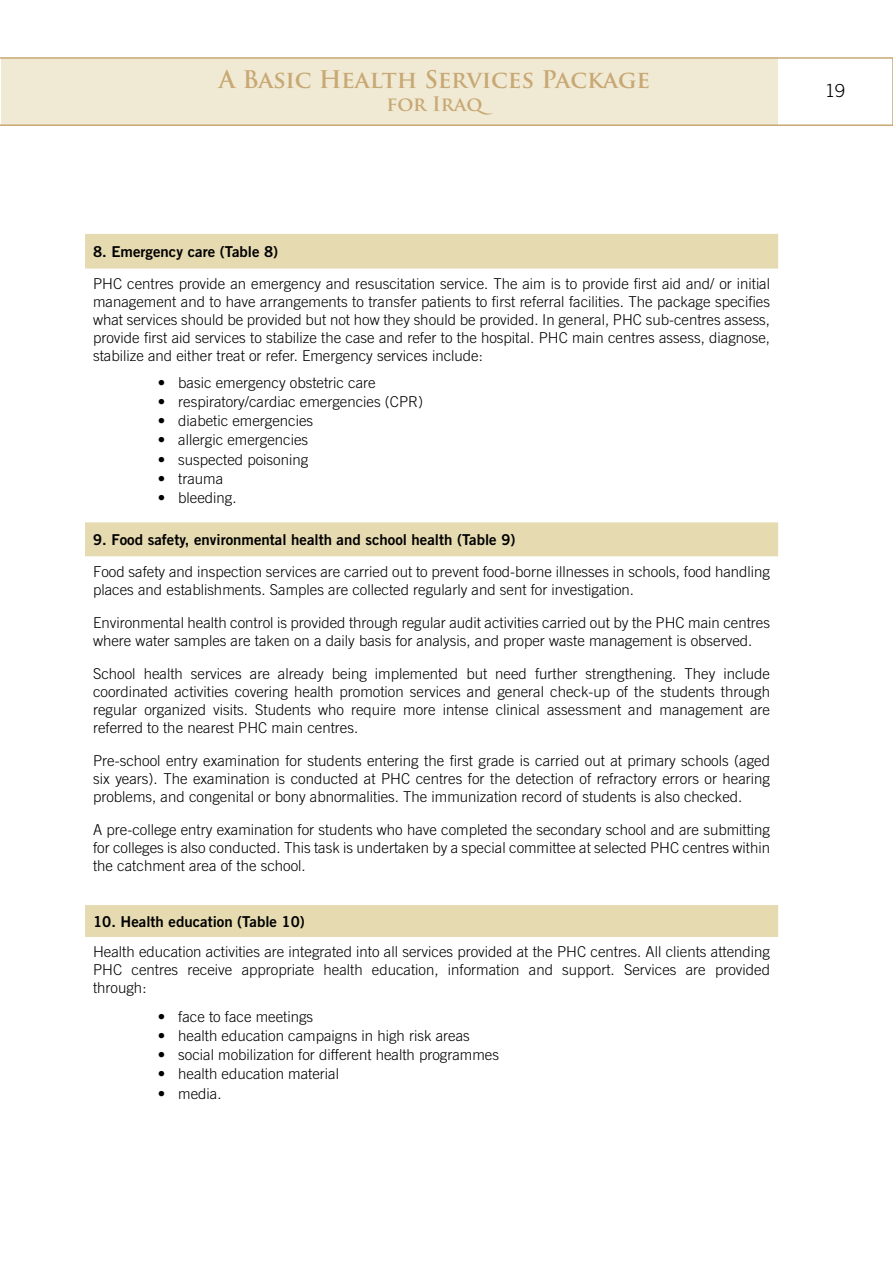
<style>
.page{position:relative;width:893px;height:1263px;background:#fff}
.page>*{position:absolute;margin:0;border:0;box-sizing:border-box;transform-origin:0 0}
.t1{font:700 23.7px "Trajan Pro";letter-spacing:-.01em;color:#c8a874}
.t2{font:700 19.5px "Trajan Pro";color:#c8a874}
.t3{font:300 18px "Trade Gothic";color:#000}
.t4{font:300 15px/18px "Trade Gothic";color:#000;text-align:justify}
.t5{font:15px "Trade Gothic Bold Two";color:#000}
</style>
<div class="page">
<svg style="left:0;top:57px;width:893px;height:69px;background:#f0e9d5"></svg>
<svg style="left:85px;top:234px;width:693px;height:703px"></svg>
<h1 class="t1" style="left:219px;top:65px;width:433px">A Basic Health Services Package</h1>
<h2 class="t2" style="left:386px;top:92px;width:108px">for Iraq</h2>
<p class="t5" style="left:93px;top:243px;width:187px">8. Emergency care (Table 8)</p>
<p class="t4" style="left:93px;top:274px;width:678px">PHC centres provide an emergency and resuscitation service. The aim is to provide first aid and/ or initial management and to have arrangements to transfer patients to first referral facilities. The package specifies what services should be provided but not how they should be provided. In general, PHC sub-centres assess, provide first aid services to stabilize the case and refer to the hospital. PHC main centres assess, diagnose, stabilize and either treat or refer. Emergency services include:</p>
<p class="t4" style="left:158px;top:373px;width:219px">• basic emergency obstetric care</p>
<p class="t4" style="left:158px;top:392px;width:267px">• respiratory/cardiac emergencies (CPR)</p>
<p class="t4" style="left:158px;top:412px;width:157px">• diabetic emergencies</p>
<p class="t4" style="left:158px;top:431px;width:152px">• allergic emergencies</p>
<p class="t4" style="left:158px;top:450px;width:152px">• suspected poisoning</p>
<p class="t4" style="left:158px;top:469px;width:67px">• trauma</p>
<p class="t4" style="left:158px;top:489px;width:80px">• bleeding.</p>
<p class="t5" style="left:93px;top:531px;width:424px">9. Food safety, environmental health and school health (Table 9)</p>
<p class="t4" style="left:93px;top:562px;width:678px">Food safety and inspection services are carried out to prevent food-borne illnesses in schools, food handling places and establishments. Samples are collected regularly and sent for investigation.</p>
<p class="t4" style="left:93px;top:613px;width:678px">Environmental health control is provided through regular audit activities carried out by the PHC main centres where water samples are taken on a daily basis for analysis, and proper waste management is observed.</p>
<p class="t4" style="left:93px;top:664px;width:678px">School health services are already being implemented but need further strengthening. They include coordinated activities covering health promotion services and general check-up of the students through regular organized visits. Students who require more intense clinical assessment and management are referred to the nearest PHC main centres.</p>
<p class="t4" style="left:93px;top:751px;width:678px">Pre-school entry examination for students entering the first grade is carried out at primary schools (aged six years). The examination is conducted at PHC centres for the detection of refractory errors or hearing problems, and congenital or bony abnormalities. The immunization record of students is also checked.</p>
<p class="t4" style="left:93px;top:820px;width:678px">A pre-college entry examination for students who have completed the secondary school and are submitting for colleges is also conducted. This task is undertaken by a special committee at selected PHC centres within the catchment area of the school.</p>
<p class="t5" style="left:93px;top:912px;width:213px">10. Health education (Table 10)</p>
<p class="t4" style="left:93px;top:943px;width:678px">Health education activities are integrated into all services provided at the PHC centres. All clients attending PHC centres receive appropriate health education, information and support. Services are provided through:</p>
<p class="t4" style="left:158px;top:1007px;width:157px">• face to face meetings</p>
<p class="t4" style="left:158px;top:1026px;width:313px">• health education campaigns in high risk areas</p>
<p class="t4" style="left:158px;top:1045px;width:343px">• social mobilization for different health programmes</p>
<p class="t4" style="left:158px;top:1065px;width:183px">• health education material</p>
<p class="t4" style="left:158px;top:1084px;width:65px">• media.</p>
<p class="t3" style="left:825px;top:80px;width:22px">19</p>
</div>
